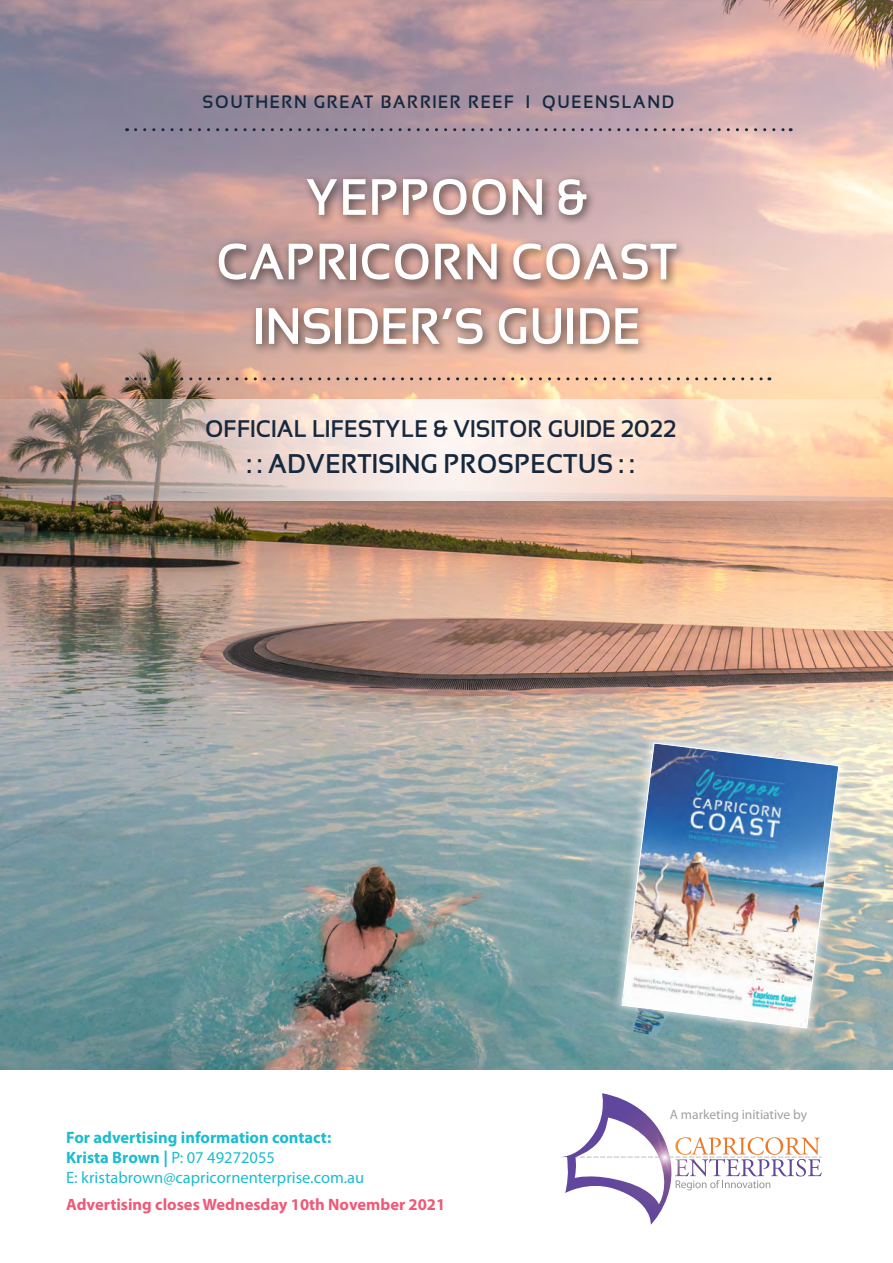
<style>
.page{position:relative;width:893px;height:1263px;background:#fff}
.page>*{position:absolute;margin:0;border:0;box-sizing:border-box;transform-origin:0 0}
.t1{font:700 51px "Sansation";color:#fff}
.t2{font:700 27px "Sansation";color:#16283e}
.t3{font:700 24px "Sansation";color:#16283e}
.t4{font:700 18px "Sansation";letter-spacing:.08em;color:#16283e}
.t5{font:700 16.5px/27px "Myriad Pro";color:#f05978}
.t6{font:700 16.5px/19.8px "Myriad Pro";color:#1cbdce}
.t7{font:13.5px "Myriad Pro";color:#a1a1a5}
.s1{font-weight:400}
.s2{font-weight:400;color:#1cbdce}
</style>
<div class="page">
<svg style="left:561px;top:1093px;width:261px;height:132px"></svg>
<img style="left:0;top:0;width:893px;height:1069px">
<svg style="left:136px;top:128px;width:655px;height:3px;background:#897d8c"></svg>
<svg style="left:136px;top:377px;width:634px;height:3px;background:#b69785"></svg>
<svg style="left:0;top:399px;width:893px;height:102px;background:#e2ccbd"></svg>
<svg style="left:608px;top:729px;width:244px;height:312px;background:#acbbb6"></svg>
<img style="left:622px;top:743px;width:217px;height:285px">
<div style="left:213px;top:173px;width:475px;height:183px;background:#231f20;opacity:.75"></div>
<p class="t4" style="left:202px;top:91px;width:473px">SOUTHERN GREAT BARRIER REEF I QUEENSLAND</p>
<p class="t1" style="left:306px;top:166px;width:283px">YEPPOON &amp;</p>
<p class="t1" style="left:216px;top:231px;width:463px">CAPRICORN COAST</p>
<p class="t1" style="left:253px;top:295px;width:389px">INSIDER’S GUIDE</p>
<p class="t3" style="left:205px;top:414px;width:473px">OFFICIAL LIFESTYLE &amp; VISITOR GUIDE 2022</p>
<p class="t2" style="left:247px;top:447px;width:389px">: : ADVERTISING PROSPECTUS : :</p>
<p class="t6" style="left:66px;top:1127px;width:267px">For advertising information contact:<br>Krista Brown | <span class="s1">P: 07 49272055</span></p>
<p class="t5" style="left:66px;top:1163px;width:381px"><span class="s2">E: kristabrown@capricornenterprise.com.au<br></span>Advertising closes Wednesday 10th November 2021</p>
<p class="t7" style="left:670px;top:1106px;width:139px">A marketing initiative by</p>
</div>
